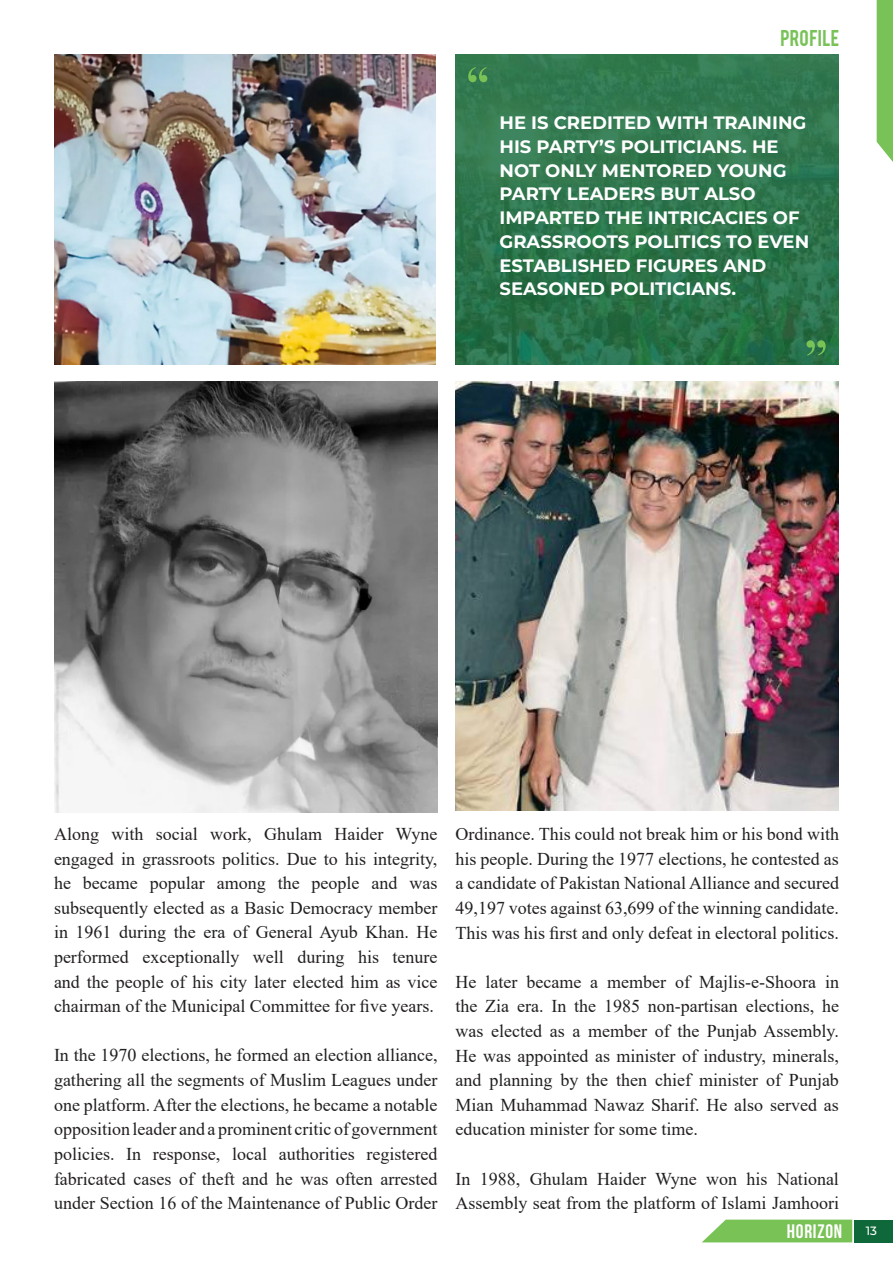
<style>
.page{position:relative;width:893px;height:1263px;background:#fff}
.page>*{position:absolute;margin:0;border:0;box-sizing:border-box;transform-origin:0 0}
.t1{font:19.5px "Bebas Neue";letter-spacing:.04em;color:#fff}
.t2{font:18px/24.6px "Times New Roman";color:#231f20;text-align:justify}
.t3{font:700 18px/23.7px "Montserrat";color:#fff}
.t4{font:18px "Bebas";letter-spacing:.01em;color:#78c258}
.s1{font-family:"Montserrat";font-weight:500;font-size:12px}
</style>
<div class="page">
<svg style="left:702px;top:1219px;width:150px;height:23px;background:#87c867"></svg>
<div style="left:854px;top:1219px;width:39px;height:23px;background:#0f683a"></div>
<div style="left:877px;top:0;width:16px;height:162px;background:#78c258"></div>
<img style="left:54px;top:54px;width:382px;height:310px">
<img style="left:455px;top:54px;width:384px;height:310px">
<svg style="left:468px;top:67px;width:19px;height:15px"></svg>
<svg style="left:806px;top:340px;width:20px;height:15px"></svg>
<img style="left:455px;top:381px;width:384px;height:429px">
<img style="left:54px;top:381px;width:383px;height:431px">
<p class="t4" style="left:780px;top:25px;width:60px">PROFILE</p>
<p class="t3" style="left:500px;top:110px;width:311px">HE IS CREDITED WITH TRAINING<br>HIS PARTY’S POLITICIANS. HE<br>NOT ONLY MENTORED YOUNG<br>PARTY LEADERS BUT ALSO<br>IMPARTED THE INTRICACIES OF<br>GRASSROOTS POLITICS TO EVEN<br>ESTABLISHED FIGURES AND<br>SEASONED POLITICIANS.</p>
<p class="t2" style="left:54px;top:821px;width:385px">Along with social work, Ghulam Haider Wyne engaged in grassroots politics. Due to his integrity, he became popular among the people and was subsequently elected as a Basic Democracy member in 1961 during the era of General Ayub Khan. He performed exceptionally well during his tenure and the people of his city later elected him as vice chairman of the Municipal Committee for five years.</p>
<p class="t2" style="left:54px;top:1042px;width:385px">In the 1970 elections, he formed an election alliance, gathering all the segments of Muslim Leagues under one platform. After the elections, he became a notable opposition leader and a prominent critic of government policies. In response, local authorities registered fabricated cases of theft and he was often arrested under Section 16 of the Maintenance of Public Order</p>
<p class="t2" style="left:455px;top:821px;width:385px">Ordinance. This could not break him or his bond with his people. During the 1977 elections, he contested as a candidate of Pakistan National Alliance and secured 49,197 votes against 63,699 of the winning candidate.<br>This was his first and only defeat in electoral politics.</p>
<p class="t2" style="left:455px;top:969px;width:385px">He later became a member of Majlis-e-Shoora in the Zia era. In the 1985 non-partisan elections, he was elected as a member of the Punjab Assembly.<br>He was appointed as minister of industry, minerals, and planning by the then chief minister of Punjab Mian Muhammad Nawaz Sharif. He also served as education minister for some time.</p>
<p class="t2" style="left:455px;top:1166px;width:385px">In 1988, Ghulam Haider Wyne won his National<br>Assembly seat from the platform of Islami Jamhoori</p>
<p class="t1" style="left:787px;top:1221px;width:92px">HORIZON <span class="s1">13</span></p>
</div>
